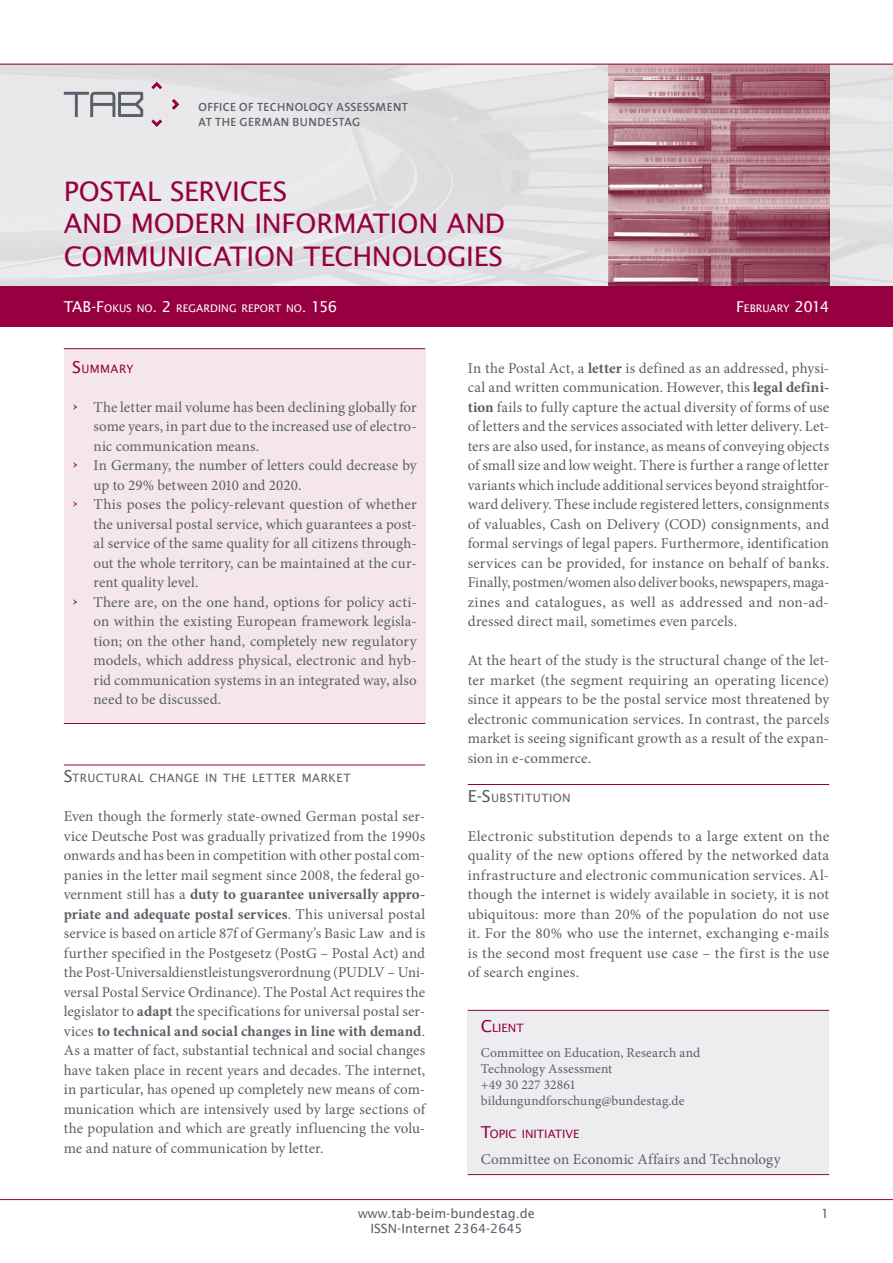
<style>
.page{position:relative;width:893px;height:1263px;background:#fff}
.page>*{position:absolute;margin:0;border:0;box-sizing:border-box;transform-origin:0 0}
.t1{font:27px/32.4px "Lucida Sans";letter-spacing:-.005em;color:#960041}
.t2{font:15px/19.5px "Minion Pro";letter-spacing:.01em;color:#5a5f68;text-align:justify}
.t3{font:13.5px/16.2px "Minion Pro";letter-spacing:.01em;color:#5a5f68}
.t4{font:12.75px/15.3px "Lucida Sans";color:#5a5f68;text-align:center}
.t5{font:600 12px/14.4px "The Sans";letter-spacing:.03em;color:#5a5f68}
.t6{font:11.55px "Lucida Sans";letter-spacing:.04em;color:#5a5f68}
.t7{font:11.55px "Lucida Sans";color:#960041}
.t8{font:10.5px "Lucida Sans";letter-spacing:.005em;color:#fff}
.s1{font-size:15px}
.s2{font-size:16.5px}
.s3{font-size:13.5px;color:#960041}
.s4{font-weight:700}
</style>
<div class="page">
<div style="left:468px;top:1011px;width:361px;height:163px;background:#edecee"></div>
<hr style="left:468px;top:1174px;width:361px;height:1px;background:#960041">
<hr style="left:468px;top:1010px;width:361px;height:1px;background:#960041">
<img style="left:0;top:65px;width:893px;height:221px">
<svg style="left:64px;top:92px;width:79px;height:25px;background:#b6b7bc"></svg>
<svg style="left:172px;top:99px;width:7px;height:11px"></svg>
<svg style="left:151px;top:82px;width:11px;height:7px"></svg>
<svg style="left:151px;top:120px;width:11px;height:7px"></svg>
<div style="left:0;top:286px;width:893px;height:40px;background:#960041"></div>
<img style="left:608px;top:65px;width:221px;height:221px">
<hr style="left:0;top:1199px;width:893px;height:1px;background:#960041">
<hr style="left:0;top:64px;width:893px;height:1px;background:#960041">
<div style="left:64px;top:349px;width:361px;height:375px;background:#f5e7e9"></div>
<hr style="left:64px;top:348px;width:361px;height:1px;background:#960041">
<hr style="left:64px;top:723px;width:361px;height:1px;background:#960041">
<hr style="left:64px;top:765px;width:361px;height:1px;background:#960041">
<hr style="left:468px;top:784px;width:361px;height:1px;background:#960041">
<p class="t5" style="left:199px;top:100px;width:211px">OFFICE OF TECHNOLOGY ASSESSMENT<br>AT THE GERMAN BUNDESTAG</p>
<h1 class="t1" style="left:64px;top:175px;width:443px">POSTAL SERVICES<br>AND MODERN INFORMATION AND<br>COMMUNICATION TECHNOLOGIES</h1>
<p class="t8" style="left:64px;top:302px;width:275px"><span class="s1">TAB-F</span>OKUS NO<span class="s1">. 2</span> REGARDING REPORT NO<span class="s1">. 156</span></p>
<p class="t8" style="left:736px;top:302px;width:94px"><span class="s1">F</span>EBRUARY <span class="s1">2014</span></p>
<p class="t7" style="left:72px;top:362px;width:63px"><span class="s2">S</span>UMMARY</p>
<p class="t2" style="left:72px;top:397px;width:346px"><span class="s3">›</span> The letter mail volume has been declining globally for</p>
<p class="t2" style="left:94px;top:417px;width:325px">some years, in part due to the increased use of electro-</p>
<p class="t2" style="left:94px;top:436px;width:167px">nic communication means.</p>
<p class="t2" style="left:72px;top:456px;width:346px"><span class="s3">›</span> In Germany, the number of letters could decrease by</p>
<p class="t2" style="left:94px;top:475px;width:209px">up to 29% between 2010 and 2020.</p>
<p class="t2" style="left:72px;top:495px;width:346px"><span class="s3">›</span> This poses the policy-relevant question of whether</p>
<p class="t2" style="left:94px;top:514px;width:325px">the universal postal service, which guarantees a post-</p>
<p class="t2" style="left:94px;top:534px;width:325px">al service of the same quality for all citizens through-</p>
<p class="t2" style="left:94px;top:553px;width:325px">out the whole territory, can be maintained at the cur-</p>
<p class="t2" style="left:94px;top:573px;width:106px">rent quality level.</p>
<p class="t2" style="left:72px;top:592px;width:346px"><span class="s3">›</span> There are, on the one hand, options for policy acti-</p>
<p class="t2" style="left:94px;top:612px;width:325px">on within the existing European framework legisla-</p>
<p class="t2" style="left:94px;top:631px;width:325px">tion; on the other hand, completely new regulatory</p>
<p class="t2" style="left:94px;top:651px;width:325px">models, which address physical, electronic and hyb-</p>
<p class="t2" style="left:94px;top:670px;width:325px">rid communication systems in an integrated way, also</p>
<p class="t2" style="left:94px;top:690px;width:129px">need to be discussed.</p>
<p class="t6" style="left:64px;top:772px;width:288px"><span class="s2">S</span>TRUCTURAL CHANGE IN THE LETTER MARKET</p>
<p class="t2" style="left:64px;top:807px;width:363px">Even though the formerly state-owned German postal ser&shy;vice Deutsche Post was gradually privatized from the 1990s onwards and has been in competition with other postal com&shy;panies in the letter mail segment since 2008, the federal go&shy;vernment still has a <span class="s4">duty to guarantee universally appro&shy;priate and adequate postal services</span>. This universal postal service is based on article 87f of Germany’s Basic Law and is further specified in the Postgesetz (PostG – Postal Act) and the Post-Universaldienstleistungsverordnung (PUDLV – Uni&shy;versal Postal Service Ordinance). The Postal Act requires the legislator to <span class="s4">adapt</span> the specifications for universal postal ser&shy;vices <span class="s4">to technical and social changes in line with demand</span>.<br>As a matter of fact, substantial technical and social changes have taken place in recent years and decades. The internet, in particular, has opened up completely new means of com&shy;munication which are intensively used by large sections of the population and which are greatly influencing the volu&shy;me and nature of communication by letter.</p>
<p class="t2" style="left:468px;top:358px;width:363px">In the Postal Act, a <span class="s4">letter</span> is defined as an addressed, physi&shy;cal and written communication. However, this <span class="s4">legal defini&shy;tion</span> fails to fully capture the actual diversity of forms of use of letters and the services associated with letter delivery. Let&shy;ters are also used, for instance, as means of conveying objects of small size and low weight. There is further a range of letter variants which include additional services beyond straightfor&shy;ward delivery. These include registered letters, consignments of valuables, Cash on Delivery (COD) consignments, and formal servings of legal papers. Furthermore, identification services can be provided, for instance on behalf of banks.<br>Finally, postmen/women also deliver books, newspapers, maga&shy;zines and catalogues, as well as addressed and non-ad&shy;dressed direct mail, sometimes even parcels.</p>
<p class="t2" style="left:468px;top:651px;width:363px">At the heart of the study is the structural change of the let&shy;ter market (the segment requiring an operating licence) since it appears to be the postal service most threatened by electronic communication services. In contrast, the parcels market is seeing significant growth as a result of the expan&shy;sion in e-commerce.</p>
<p class="t6" style="left:468px;top:791px;width:105px"><span class="s2">E-S</span>UBSTITUTION</p>
<p class="t2" style="left:468px;top:826px;width:363px">Electronic substitution depends to a large extent on the quality of the new options offered by the networked data infrastructure and electronic communication services. Al&shy;though the internet is widely available in society, it is not ubiquitous: more than 20% of the population do not use it. For the 80% who use the internet, exchanging e-mails is the second most frequent use case – the first is the use of search engines.</p>
<p class="t7" style="left:481px;top:1021px;width:44px"><span class="s2">C</span>LIENT</p>
<p class="t3" style="left:481px;top:1044px;width:221px">Committee on Education, Research and<br>Technology Assessment<br>+49 30 227 32861 bildungundforschung@bundestag.de</p>
<p class="t7" style="left:481px;top:1127px;width:100px"><span class="s2">T</span>OPIC INITIATIVE</p>
<p class="t2" style="left:481px;top:1150px;width:301px">Committee on Economic Affairs and Technology</p>
<p class="t4" style="left:358px;top:1205px;width:178px">www.tab-beim-bundestag.de<br>ISSN-Internet 2364-2645</p>
<p class="t4" style="left:821px;top:1205px;width:10px">1</p>
</div>
